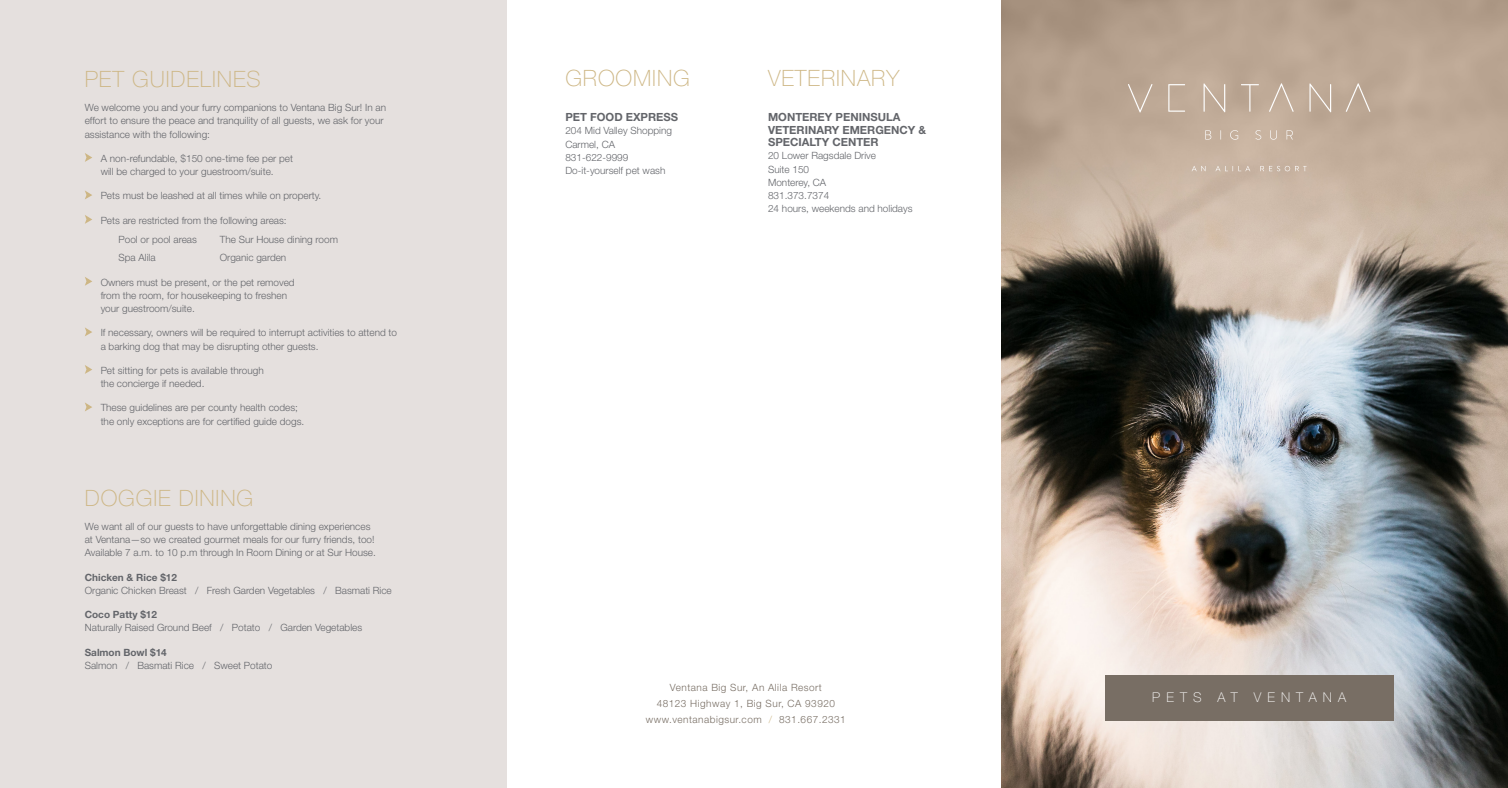
<style>
.page{position:relative;width:1508px;height:788px;background:#fff}
.page>*{position:absolute;margin:0;border:0;box-sizing:border-box;transform-origin:0 0}
.Headline{font:100 22.5px "Helvetica Neue LT Std";letter-spacing:.04em;color:#cdb684}
.Big_Title{font:100 22.5px "Helvetica Neue LT Std";letter-spacing:.04em;color:#cdb684}
.Body{font:100 13.5px "Helvetica Neue LT Std";letter-spacing:.45em;color:#fff}
.Item_TItle{font:700 11.25px/12.5px "Helvetica Neue LT Std";color:#63656a}
.Dog_Body{font:300 10px/13.1px "Helvetica Neue LT Std";color:#63656a}
.Body-2{font:300 10px "Helvetica Neue LT Std";letter-spacing:.05em;color:#786e64}
.s1{font-weight:700}
.s2{color:#cdb684}
</style>
<div class="page">
<div style="left:0;top:0;width:506px;height:788px;background:#e5e0de"></div>
<svg style="left:85px;top:153px;width:7px;height:9px"></svg>
<svg style="left:85px;top:190px;width:7px;height:9px"></svg>
<svg style="left:85px;top:215px;width:7px;height:9px"></svg>
<svg style="left:85px;top:277px;width:7px;height:9px"></svg>
<svg style="left:85px;top:327px;width:7px;height:9px"></svg>
<svg style="left:85px;top:365px;width:7px;height:9px"></svg>
<svg style="left:85px;top:402px;width:7px;height:9px"></svg>
<img style="left:1001px;top:0;width:507px;height:788px">
<svg style="left:1191px;top:166px;width:14px;height:5px"></svg>
<svg style="left:1215px;top:166px;width:35px;height:5px"></svg>
<svg style="left:1260px;top:166px;width:46px;height:5px"></svg>
<svg style="left:1205px;top:130px;width:6px;height:9px"></svg>
<svg style="left:1230px;top:130px;width:8px;height:10px"></svg>
<svg style="left:1255px;top:130px;width:6px;height:10px"></svg>
<svg style="left:1270px;top:130px;width:7px;height:10px"></svg>
<svg style="left:1286px;top:130px;width:7px;height:9px"></svg>
<svg style="left:1128px;top:84px;width:24px;height:28px"></svg>
<svg style="left:1168px;top:84px;width:17px;height:28px"></svg>
<svg style="left:1203px;top:83px;width:22px;height:29px"></svg>
<svg style="left:1241px;top:84px;width:17px;height:28px"></svg>
<svg style="left:1269px;top:83px;width:24px;height:29px"></svg>
<svg style="left:1345px;top:83px;width:25px;height:29px"></svg>
<svg style="left:1309px;top:83px;width:22px;height:29px"></svg>
<div style="left:1105px;top:674px;width:288px;height:46px;background:#786e64"></div>
<p class="Headline" style="left:85px;top:66px;width:177px">PET GUIDELINES</p>
<p class="Dog_Body" style="left:85px;top:101px;width:303px">We welcome you and your furry companions to Ventana Big Sur! In an effort to ensure the peace and tranquility of all guests, we ask for your assistance with the following:</p>
<p class="Dog_Body" style="left:101px;top:151px;width:194px">A non-refundable, $150 one-time fee per pet will be charged to your guestroom/suite.</p>
<p class="Dog_Body" style="left:101px;top:189px;width:222px">Pets must be leashed at all times while on property.</p>
<p class="Dog_Body" style="left:101px;top:213px;width:187px">Pets are restricted from the following areas:</p>
<p class="Dog_Body" style="left:118px;top:232px;width:80px">Pool or pool areas</p>
<p class="Dog_Body" style="left:220px;top:232px;width:120px">The Sur House dining room</p>
<p class="Dog_Body" style="left:118px;top:251px;width:39px">Spa Alila</p>
<p class="Dog_Body" style="left:220px;top:251px;width:68px">Organic garden</p>
<p class="Dog_Body" style="left:101px;top:275px;width:195px">Owners must be present, or the pet removed from the room, for housekeeping to freshen your guestroom/suite.</p>
<p class="Dog_Body" style="left:101px;top:326px;width:298px">If necessary, owners will be required to interrupt activities to attend to a barking dog that may be disrupting other guests.</p>
<p class="Dog_Body" style="left:101px;top:363px;width:164px">Pet sitting for pets is available through the concierge if needed.</p>
<p class="Dog_Body" style="left:101px;top:401px;width:205px">These guidelines are per county health codes; the only exceptions are for certified guide dogs.</p>
<p class="Headline" style="left:85px;top:484px;width:170px">DOGGIE DINING</p>
<p class="Dog_Body" style="left:85px;top:519px;width:293px">We want all of our guests to have unforgettable dining experiences at Ventana—so we created gourmet meals for our furry friends, too!<br>Available 7 a.m. to 10 p.m through In Room Dining or at Sur House.</p>
<p class="Dog_Body" style="left:85px;top:570px;width:308px"><span class="s1">Chicken &amp; Rice $12<br></span>Organic Chicken Breast / Fresh Garden Vegetables / Basmati Rice</p>
<p class="Dog_Body" style="left:85px;top:607px;width:279px"><span class="s1">Coco Patty $12<br></span>Naturally Raised Ground Beef / Potato / Garden Vegetables</p>
<p class="Dog_Body" style="left:85px;top:645px;width:189px"><span class="s1">Salmon Bowl $14<br></span>Salmon / Basmati Rice / Sweet Potato</p>
<p class="Big_Title" style="left:565px;top:65px;width:126px">GROOMING</p>
<p class="Item_TItle" style="left:565px;top:111px;width:114px">PET FOOD EXPRESS</p>
<p class="Dog_Body" style="left:565px;top:124px;width:108px">204 Mid Valley Shopping</p>
<p class="Dog_Body" style="left:565px;top:137px;width:51px">Carmel, CA</p>
<p class="Dog_Body" style="left:565px;top:150px;width:64px">831-622-9999</p>
<p class="Dog_Body" style="left:565px;top:163px;width:102px">Do-it-yourself pet wash</p>
<p class="Big_Title" style="left:768px;top:65px;width:133px">VETERINARY</p>
<p class="Item_TItle" style="left:768px;top:111px;width:160px">MONTEREY PENINSULA<br>VETERINARY EMERGENCY &amp;<br>SPECIALTY CENTER</p>
<p class="Dog_Body" style="left:768px;top:149px;width:110px">20 Lower Ragsdale Drive</p>
<p class="Dog_Body" style="left:768px;top:162px;width:43px">Suite 150</p>
<p class="Dog_Body" style="left:768px;top:175px;width:60px">Monterey, CA</p>
<p class="Dog_Body" style="left:768px;top:188px;width:63px">831.373.7374</p>
<p class="Dog_Body" style="left:768px;top:202px;width:146px">24 hours, weekends and holidays</p>
<p class="Body-2" style="left:670px;top:681px;width:153px">Ventana Big Sur, An Alila Resort</p>
<p class="Body-2" style="left:657px;top:697px;width:180px">48123 Highway 1, Big Sur, CA 93920</p>
<p class="Body-2" style="left:646px;top:713px;width:201px">www.ventanabigsur.com <span class="s2">/</span> 831.667.2331</p>
<p class="Body" style="left:1152px;top:689px;width:195px">PETS AT VENTANA</p>
</div>
